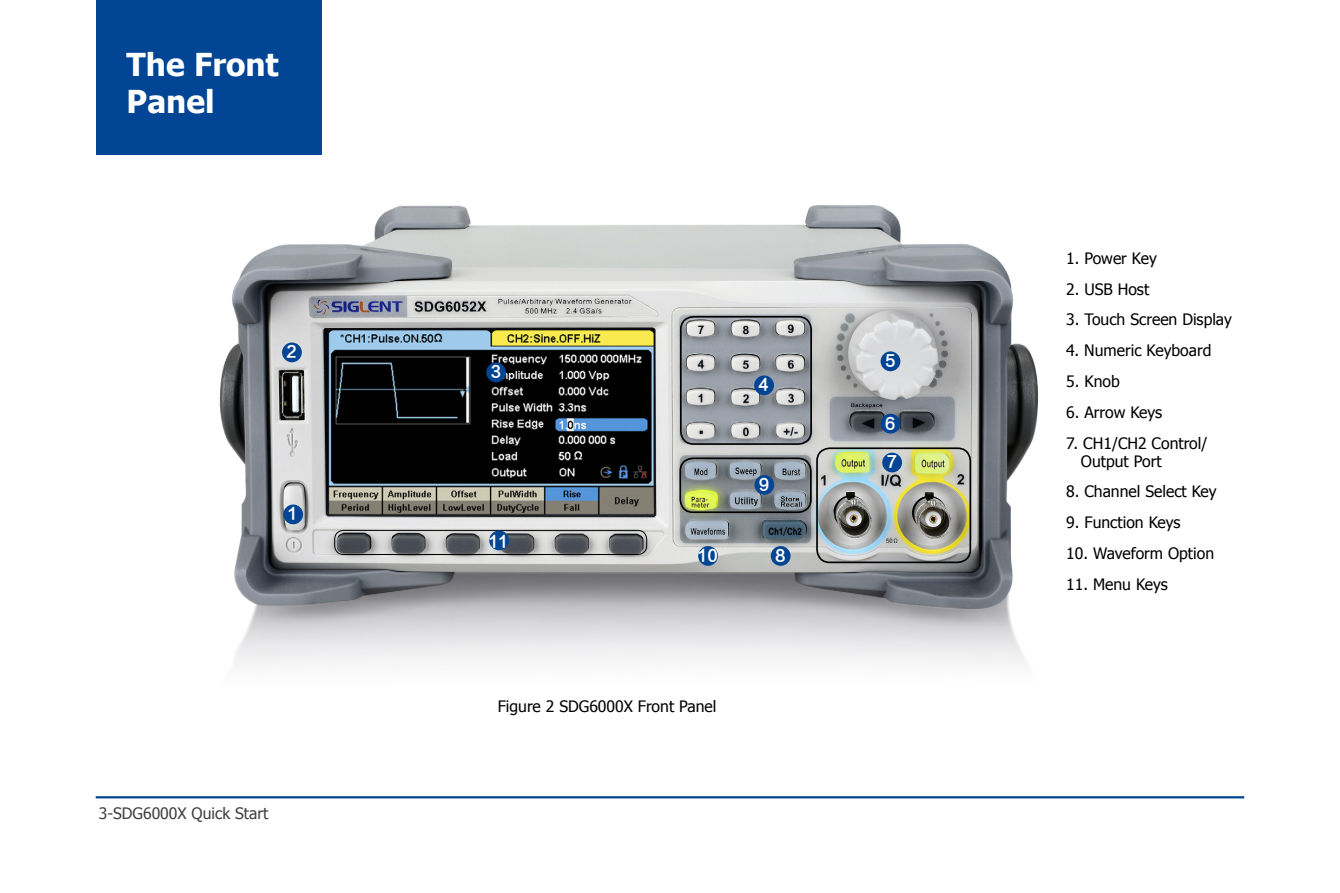
<style>
.page{position:relative;width:1340px;height:893px;background:#fff}
.page>*{position:absolute;margin:0;border:0;box-sizing:border-box;transform-origin:0 0}
.t1{font:700 31.5px/37.8px "Tahoma";color:#fff}
.t2{font:15.75px/18px "Tahoma";color:#000}
.t3{font:15.75px "Tahoma";color:#404042}
.t4{font:15.75px "FZLTZHK GBK1 0";color:#fff}
</style>
<div class="page">
<hr style="left:96px;top:796px;width:1148px;height:2px;background:#014594">
<img style="left:96px;top:0;width:942px;height:665px">
<div style="left:680px;top:316px;width:132px;height:129px;border:2px solid #000;border-radius:13px"></div>
<div style="left:679px;top:457px;width:132px;height:56px;border:2px solid #000;border-radius:13px"></div>
<div style="left:816px;top:447px;width:155px;height:116px;border:2px solid #000;border-radius:13px"></div>
<div style="left:334px;top:530px;width:313px;height:25px;border:1px solid #000;border-radius:9px"></div>
<div style="left:283px;top:504px;width:20px;height:20px;background:#014594;border-radius:50%"></div>
<div style="left:282px;top:342px;width:20px;height:20px;background:#014594;border-radius:50%"></div>
<div style="left:486px;top:362px;width:20px;height:20px;background:#014594;border-radius:50%"></div>
<div style="left:489px;top:530px;width:20px;height:20px;background:#014594;border-radius:50%"></div>
<div style="left:698px;top:546px;width:20px;height:20px;background:#014594;border-radius:50%"></div>
<div style="left:770px;top:546px;width:20px;height:20px;background:#014594;border-radius:50%"></div>
<div style="left:754px;top:475px;width:20px;height:20px;background:#014594;border-radius:50%"></div>
<div style="left:754px;top:375px;width:20px;height:20px;background:#014594;border-radius:50%"></div>
<div style="left:880px;top:351px;width:20px;height:20px;background:#014594;border-radius:50%"></div>
<div style="left:880px;top:414px;width:20px;height:19px;background:#014594;border-radius:50%"></div>
<div style="left:882px;top:453px;width:20px;height:19px;background:#014594;border-radius:50%"></div>
<div style="left:96px;top:0;width:225px;height:154px;background:#014594"></div>
<h1 class="t1" style="left:127px;top:43px;width:154px">The Front<br>Panel</h1>
<p class="t4" style="left:286px;top:343px;width:12px">2</p>
<p class="t4" style="left:288px;top:505px;width:11px">1</p>
<p class="t3" style="left:99px;top:803px;width:171px">3-SDG6000X Quick Start</p>
<p class="t4" style="left:490px;top:363px;width:12px">3</p>
<p class="t4" style="left:489px;top:533px;width:21px">11</p>
<p class="t4" style="left:758px;top:376px;width:12px">4</p>
<p class="t4" style="left:759px;top:476px;width:12px">9</p>
<p class="t4" style="left:698px;top:547px;width:21px">10</p>
<p class="t4" style="left:775px;top:547px;width:12px">8</p>
<p class="t2" style="left:497px;top:697px;width:220px">Figure 2 SDG6000X Front Panel</p>
<p class="t4" style="left:885px;top:352px;width:12px">5</p>
<p class="t4" style="left:885px;top:414px;width:12px">6</p>
<p class="t4" style="left:886px;top:453px;width:12px">7</p>
<p class="t2" style="left:1066px;top:248px;width:92px">1. Power Key</p>
<p class="t2" style="left:1066px;top:279px;width:85px">2. USB Host</p>
<p class="t2" style="left:1066px;top:310px;width:167px">3. Touch Screen Display</p>
<p class="t2" style="left:1066px;top:341px;width:147px">4. Numeric Keyboard</p>
<p class="t2" style="left:1066px;top:372px;width:55px">5. Knob</p>
<p class="t2" style="left:1066px;top:402px;width:98px">6. Arrow Keys</p>
<p class="t2" style="left:1080px;top:433px;width:128px;text-indent:-15px">7. CH1/CH2 Control/<br>Output Port</p>
<p class="t2" style="left:1066px;top:482px;width:152px">8. Channel Select Key</p>
<p class="t2" style="left:1066px;top:513px;width:116px">9. Function Keys</p>
<p class="t2" style="left:1066px;top:543px;width:149px">10. Waveform Option</p>
<p class="t2" style="left:1066px;top:574px;width:103px">11. Menu Keys</p>
</div>
